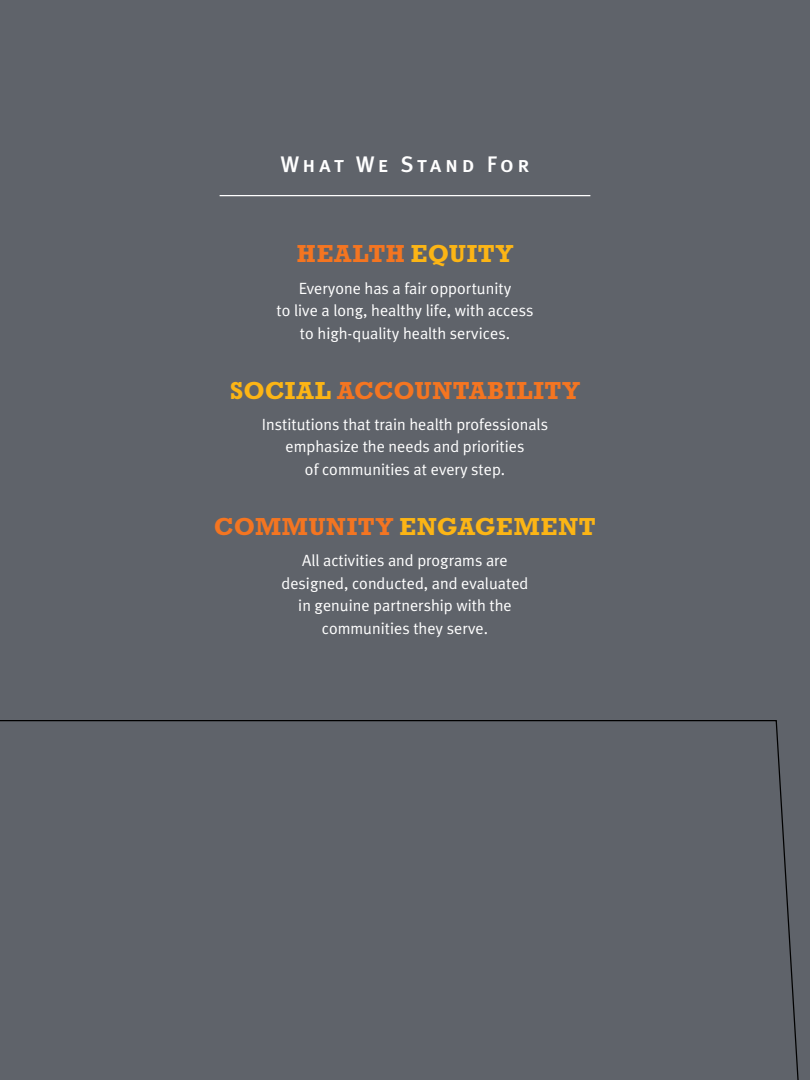
<style>
.page{position:relative;width:810px;height:1080px;background:#5f636a}
.page>*{position:absolute;margin:0;border:0;box-sizing:border-box;transform-origin:0 0}
.t1{font:700 25px "Rockwell";letter-spacing:.02em;color:#f47521}
.t2{font:700 25px "Rockwell";letter-spacing:.025em;color:#fcb515}
.t3{font:22.5px "Meta Plus Medium Caps";letter-spacing:.135em;color:#fff}
.t4{font:16.25px/22.5px "Meta Plus Normal";color:#fff;text-align:center}
.s1{color:#fcb515}
.s2{color:#f47521}
</style>
<div class="page">
<svg style="left:0;top:720px;width:799px;height:360px"></svg>
<hr style="left:220px;top:195px;width:370px;height:1px;background:#fff">
<h2 class="t3" style="left:280px;top:152px;width:251px">What We Stand For</h2>
<h1 class="t1" style="left:297px;top:239px;width:218px">HEALTH <span class="s1">EQUITY</span></h1>
<p class="t4" style="left:277px;top:277px;width:258px">Everyone has a fair opportunity<br>to live a long, healthy life, with access to high-quality health services.</p>
<h1 class="t1" style="left:230px;top:375px;width:351px"><span class="s1">SOCIAL</span> ACCOUNTABILITY</h1>
<p class="t4" style="left:262px;top:413px;width:288px">Institutions that train health professionals emphasize the needs and priorities<br>of communities at every step.</p>
<h1 class="t2" style="left:214px;top:512px;width:383px"><span class="s2">COMMUNITY</span> ENGAGEMENT</h1>
<p class="t4" style="left:282px;top:549px;width:248px">All activities and programs are designed, conducted, and evaluated in genuine partnership with the communities they serve.</p>
</div>
